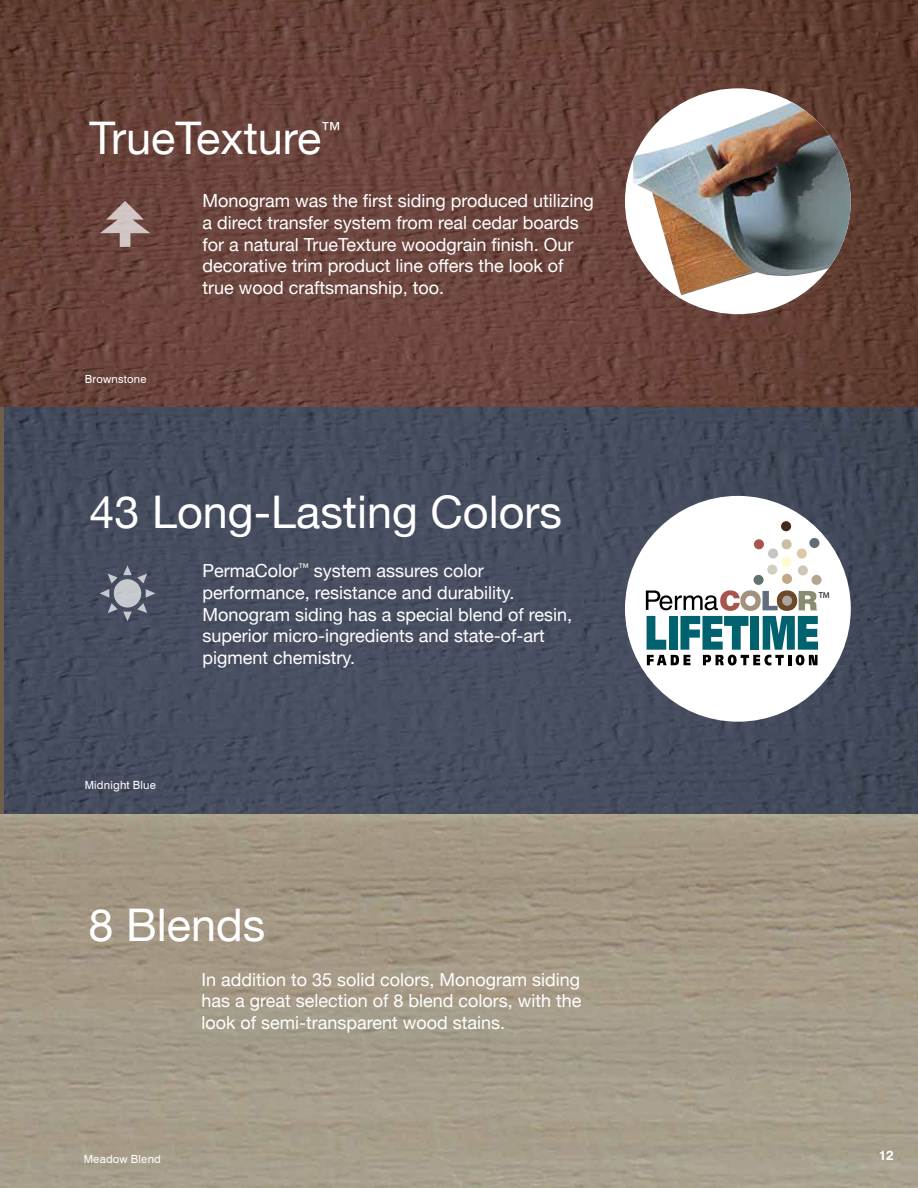
<style>
.page{position:relative;width:918px;height:1188px;background:#fff}
.page>*{position:absolute;margin:0;border:0;box-sizing:border-box;transform-origin:0 0}
.t1{font:45px "Helvetica Neue";color:#fff}
.t2{font:19.5px "Helvetica Neue";color:#fff}
.t3{font:18px/21.6px "Helvetica Neue";color:#fff}
.t4{font:700 13.5px "Swiss 721 BT";color:#fff}
.t5{font:11.25px "Swiss 721 BT";letter-spacing:.02em;color:#fff}
.t6{font:8.55px "Myriad";color:#000}
</style>
<div class="page">
<img style="left:0;top:0;width:918px;height:407px">
<div style="left:625px;top:88px;width:226px;height:226px;background:#fff;border-radius:50%"></div>
<img style="left:633px;top:102px;width:218px;height:193px">
<img style="left:5px;top:407px;width:913px;height:407px">
<div style="left:625px;top:496px;width:226px;height:226px;background:#fff;border-radius:50%"></div>
<div style="left:754px;top:539px;width:10px;height:10px;background:#a8554e;border-radius:50%"></div>
<div style="left:781px;top:521px;width:10px;height:10px;background:#432a1b;border-radius:50%"></div>
<div style="left:782px;top:539px;width:10px;height:10px;background:#cbbea2;border-radius:50%"></div>
<div style="left:797px;top:549px;width:10px;height:10px;background:#dfc5aa;border-radius:50%"></div>
<div style="left:809px;top:538px;width:10px;height:10px;background:#606d75;border-radius:50%"></div>
<div style="left:768px;top:549px;width:10px;height:10px;background:#c5c6c3;border-radius:50%"></div>
<div style="left:782px;top:557px;width:10px;height:10px;background:#fffbcc;border-radius:50%"></div>
<div style="left:754px;top:575px;width:10px;height:10px;background:#62726e;border-radius:50%"></div>
<div style="left:767px;top:565px;width:10px;height:10px;background:#d1cfc0;border-radius:50%"></div>
<div style="left:782px;top:574px;width:10px;height:10px;background:#c3a685;border-radius:50%"></div>
<div style="left:798px;top:565px;width:10px;height:10px;background:#d0c5b9;border-radius:50%"></div>
<div style="left:812px;top:575px;width:10px;height:10px;background:#b1a591;border-radius:50%"></div>
<svg style="left:646px;top:590px;width:172px;height:75px"></svg>
<svg style="left:100px;top:565px;width:55px;height:56px;background:#6c7280"></svg>
<img style="left:0;top:814px;width:918px;height:374px">
<svg style="left:100px;top:201px;width:50px;height:46px;background:#937873"></svg>
<h1 class="t1" style="left:90px;top:106px;width:233px">TrueTexture</h1>
<p class="t2" style="left:321px;top:115px;width:21px">™</p>
<p class="t3" style="left:202px;top:191px;width:393px">Monogram was the first siding produced utilizing a direct transfer system from real cedar boards for a natural TrueTexture woodgrain finish. Our decorative trim product line offers the look of true wood craftsmanship, too.</p>
<p class="t5" style="left:85px;top:373px;width:64px">Brownstone</p>
<h1 class="t1" style="left:90px;top:479px;width:474px">43 Long-Lasting Colors</h1>
<p class="t3" style="left:202px;top:561px;width:371px">PermaColor<sup>™</sup> system assures color performance, resistance and durability.<br>Monogram siding has a special blend of resin, superior micro-ingredients and state-of-art pigment chemistry.</p>
<p class="t5" style="left:85px;top:778px;width:73px">Midnight Blue</p>
<h1 class="t1" style="left:89px;top:893px;width:178px">8 Blends</h1>
<p class="t3" style="left:202px;top:970px;width:382px;text-align:justify">In addition to 35 solid colors, Monogram siding has a great selection of 8 blend colors, with the look of semi-transparent wood stains.</p>
<p class="t6" style="left:819px;top:591px;width:13px">TM</p>
<p class="t5" style="left:84px;top:1152px;width:79px">Meadow Blend</p>
<p class="t4" style="left:879px;top:1147px;width:16px">12</p>
</div>
